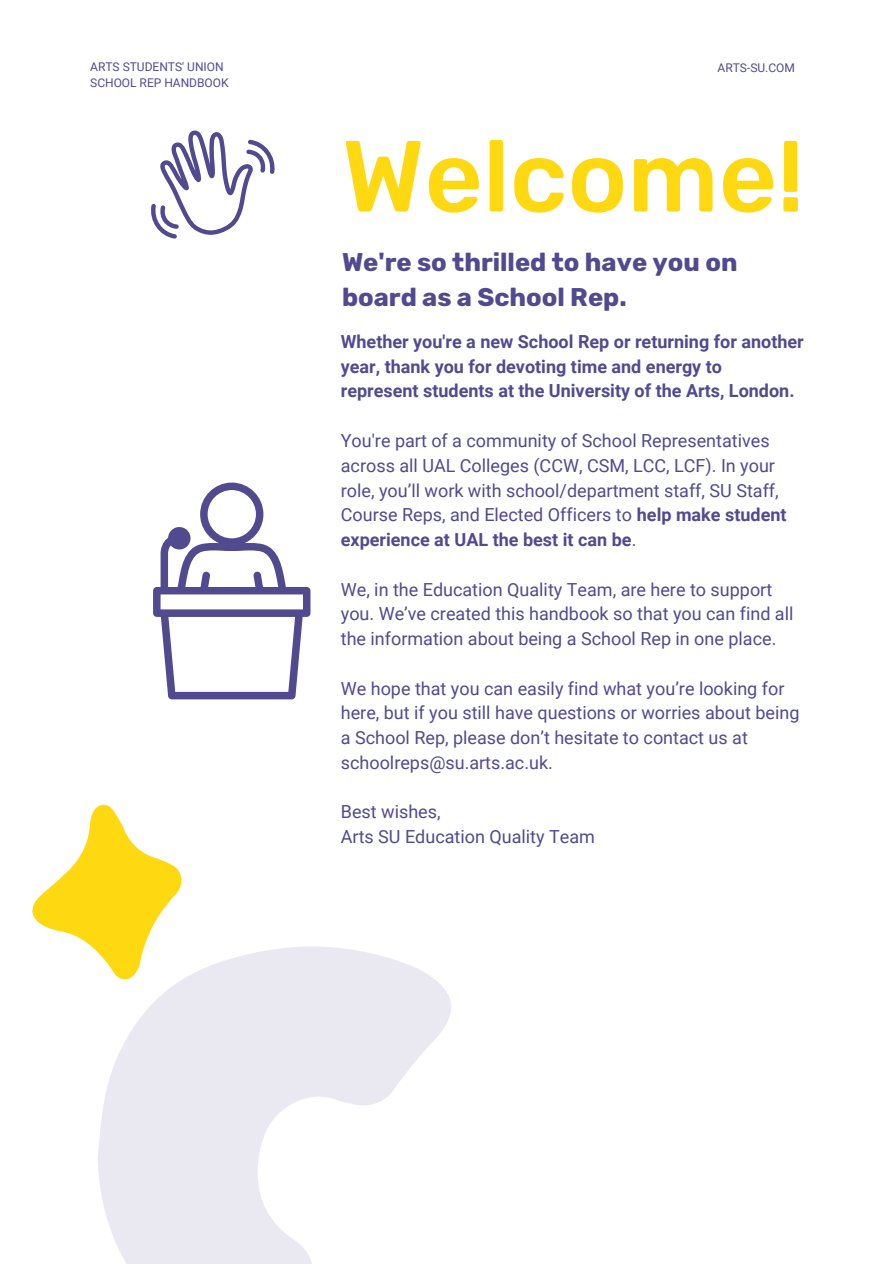
<style>
.page{position:relative;width:894px;height:1264px;background:#fff}
.page>*{position:absolute;margin:0;border:0;box-sizing:border-box;transform-origin:0 0}
.t1{font:500 100.95px "Rubik";color:#fed911}
.t2{font:700 25.5px/34.8px "Rubik";color:#514a8f}
.t3{font:18px/24.8px "Roboto";color:#514a8f}
.t4{font:700 18px/24.8px "Roboto";color:#514a8f}
.t5{font:12px "Roboto";color:#514a8f}
.s1{font-weight:700}
</style>
<div class="page">
<svg style="left:32px;top:804px;width:149px;height:149px"></svg>
<svg style="left:98px;top:940px;width:353px;height:323px;fill:#eae9f1"></svg>
<svg style="left:153px;top:482px;width:157px;height:217px"></svg>
<svg style="left:151px;top:130px;width:124px;height:108px"></svg>
<h3 class="t5" style="left:90px;top:59px;width:135px">ARTS STUDENTS' UNION</h3>
<h4 class="t5" style="left:90px;top:75px;width:140px">SCHOOL REP HANDBOOK</h4>
<h4 class="t5" style="left:717px;top:61px;width:79px">ARTS-SU.COM</h4>
<h2 class="t1" style="left:342px;top:117px;width:463px">Welcome!</h2>
<h4 class="t2" style="left:342px;top:244px;width:397px">We're so thrilled to have you on board as a School Rep.</h4>
<p class="t4" style="left:341px;top:329px;width:464px">Whether you're a new School Rep or returning for another year, thank you for devoting time and energy to represent students at the University of the Arts, London.</p>
<p class="t3" style="left:341px;top:428px;width:447px">You're part of a community of School Representatives across all UAL Colleges (CCW, CSM, LCC, LCF). In your role, you’ll work with school/department staff, SU Staff, Course Reps, and Elected Officers to <span class="s1">help make student experience at UAL the best it can be</span>.</p>
<p class="t3" style="left:341px;top:577px;width:454px">We, in the Education Quality Team, are here to support you. We’ve created this handbook so that you can find all the information about being a School Rep in one place.</p>
<p class="t3" style="left:341px;top:676px;width:460px">We hope that you can easily find what you’re looking for here, but if you still have questions or worries about being a School Rep, please don’t hesitate to contact us at schoolreps@su.arts.ac.uk.</p>
<h1 class="t3" style="left:341px;top:799px;width:255px">Best wishes,<br>Arts SU Education Quality Team</h1>
</div>
